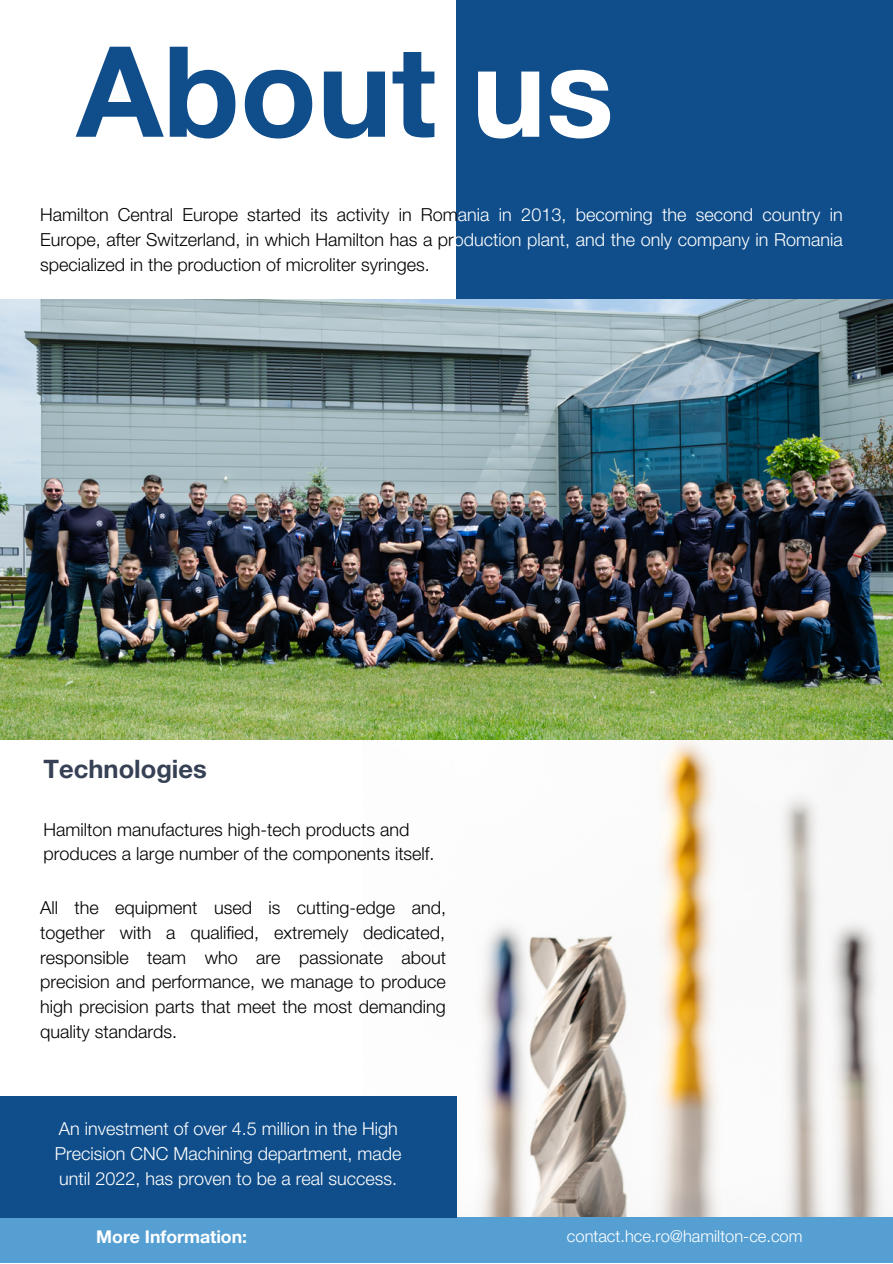
<style>
.page{position:relative;width:893px;height:1264px;background:#fff}
.page>*{position:absolute;margin:0;border:0;box-sizing:border-box;transform-origin:0 0}
.t1{font:700 126px "Helvetica Neue LT Pro";color:#104e8b}
.t2{font:700 25.5px "Helvetica Neue LT Pro";color:#374155}
.t3{font:300 18px/24.8px "Helvetica Neue LT Pro";color:#000;text-align:justify}
.t4{font:300 18px/24.8px "Helvetica Neue LT Pro";color:#fff}
.t5{font:700 17.7px "Helvetica Neue LT Pro";color:#fff}
.t6{font:300 16.5px "Helvetica Neue LT Pro";color:#fff}
.s1{color:#fff}
</style>
<div class="page">
<div style="left:456px;top:0;width:436px;height:395px;background:#104e8b"></div>
<img style="left:363px;top:739px;width:529px;height:478px">
<div style="left:0;top:1217px;width:892px;height:45px;background:#559fd3"></div>
<img style="left:0;top:299px;width:892px;height:440px">
<div style="left:0;top:1095px;width:456px;height:122px;background:#104e8b"></div>
<h1 class="t1" style="left:77px;top:47px;width:538px">About <span class="s1">us</span></h1>
<p class="t3" style="left:40px;top:205px;width:804px">Hamilton Central Europe started its activity in Rom<span class="s1">ania in 2013, becoming the second country in </span>Europe, after Switzerland, in which Hamilton has a pr<span class="s1">oduction plant, and the only company in Romania </span>specialized in the production of microliter syringes.</p>
<h2 class="t2" style="left:44px;top:759px;width:165px">Technologies</h2>
<p class="t3" style="left:44px;top:819px;width:392px">Hamilton manufactures high-tech products and produces a large number of the components itself.</p>
<p class="t3" style="left:40px;top:897px;width:407px">All the equipment used is cutting-edge and, together with a qualified, extremely dedicated, responsible team who are passionate about precision and performance, we manage to produce high precision parts that meet the most demanding quality standards.</p>
<p class="t4" style="left:55px;top:1118px;width:348px">An investment of over 4.5 million in the High<br>Precision CNC Machining department, made until 2022, has proven to be a real success.</p>
<p class="t5" style="left:96px;top:1229px;width:152px">More Information:</p>
<p class="t6" style="left:567px;top:1229px;width:237px">contact.hce.ro@hamilton-ce.com</p>
</div>
